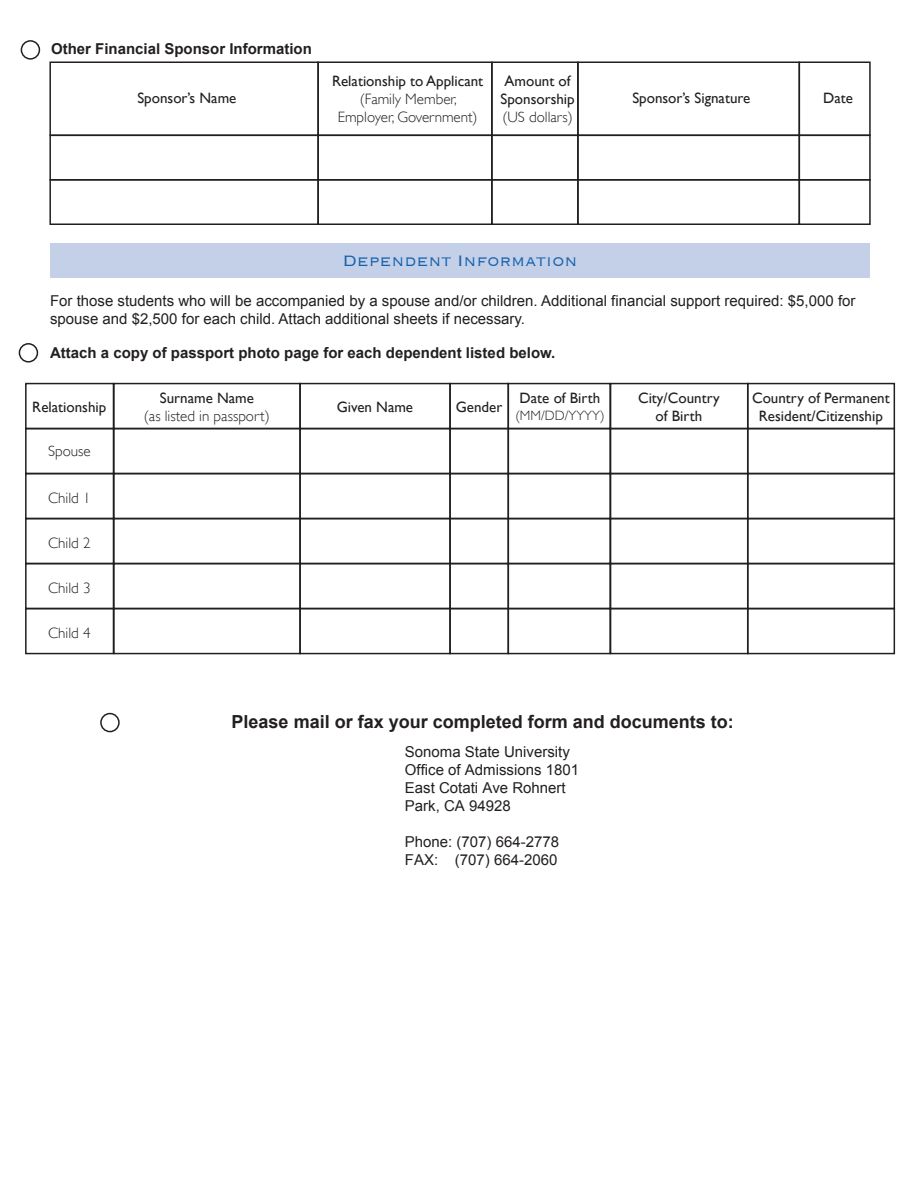
<style>
.page{position:relative;width:918px;height:1188px;background:#fff}
.page>*{position:absolute;margin:0;border:0;box-sizing:border-box;transform-origin:0 0}
.t1{font:300 19.5px "Copperplate";color:#1360aa}
.t2{font:700 18px "Arial";color:#231f20}
.t3{font:15px/18px "Arial";color:#231f20}
.t4{font:15px/18px "Gill Sans";color:#231f20;text-align:center}
.t5{font:300 15px/18px "Gill Sans";color:#231f20;text-align:center}
.t6{font:700 15px "Arial";color:#231f20}
.t7{font:300 13.5px "Gill Sans";color:#231f20}
</style>
<div class="page">
<div style="left:50px;top:243px;width:820px;height:35px;background:#c4cfe8"></div>
<div style="left:49px;top:61px;width:270px;height:75px;border:2px solid #231f20"></div>
<div style="left:317px;top:61px;width:176px;height:75px;border:2px solid #231f20"></div>
<div style="left:491px;top:61px;width:88px;height:75px;border:2px solid #231f20"></div>
<div style="left:577px;top:61px;width:223px;height:75px;border:2px solid #231f20"></div>
<div style="left:799px;top:61px;width:72px;height:75px;border:2px solid #231f20"></div>
<div style="left:49px;top:135px;width:270px;height:46px;border:2px solid #231f20"></div>
<div style="left:317px;top:135px;width:176px;height:46px;border:2px solid #231f20"></div>
<div style="left:491px;top:135px;width:88px;height:46px;border:2px solid #231f20"></div>
<div style="left:577px;top:135px;width:223px;height:46px;border:2px solid #231f20"></div>
<div style="left:799px;top:135px;width:72px;height:46px;border:2px solid #231f20"></div>
<div style="left:49px;top:179px;width:270px;height:46px;border:2px solid #231f20"></div>
<div style="left:317px;top:179px;width:176px;height:46px;border:2px solid #231f20"></div>
<div style="left:491px;top:179px;width:88px;height:46px;border:2px solid #231f20"></div>
<div style="left:577px;top:179px;width:223px;height:46px;border:2px solid #231f20"></div>
<div style="left:799px;top:179px;width:72px;height:46px;border:2px solid #231f20"></div>
<div style="left:25px;top:383px;width:89px;height:46px;border:2px solid #231f20"></div>
<div style="left:113px;top:383px;width:188px;height:46px;border:2px solid #231f20"></div>
<div style="left:299px;top:383px;width:152px;height:46px;border:2px solid #231f20"></div>
<div style="left:449px;top:383px;width:60px;height:46px;border:2px solid #231f20"></div>
<div style="left:508px;top:383px;width:103px;height:46px;border:2px solid #231f20"></div>
<div style="left:610px;top:383px;width:138px;height:46px;border:2px solid #231f20"></div>
<div style="left:747px;top:383px;width:148px;height:46px;border:2px solid #231f20"></div>
<div style="left:25px;top:428px;width:89px;height:46px;border:2px solid #231f20"></div>
<div style="left:113px;top:428px;width:188px;height:46px;border:2px solid #231f20"></div>
<div style="left:299px;top:428px;width:152px;height:46px;border:2px solid #231f20"></div>
<div style="left:449px;top:428px;width:60px;height:46px;border:2px solid #231f20"></div>
<div style="left:508px;top:428px;width:103px;height:46px;border:2px solid #231f20"></div>
<div style="left:610px;top:428px;width:138px;height:46px;border:2px solid #231f20"></div>
<div style="left:747px;top:428px;width:148px;height:46px;border:2px solid #231f20"></div>
<div style="left:25px;top:473px;width:89px;height:46px;border:2px solid #231f20"></div>
<div style="left:113px;top:473px;width:188px;height:46px;border:2px solid #231f20"></div>
<div style="left:299px;top:473px;width:152px;height:46px;border:2px solid #231f20"></div>
<div style="left:449px;top:473px;width:60px;height:46px;border:2px solid #231f20"></div>
<div style="left:508px;top:473px;width:103px;height:46px;border:2px solid #231f20"></div>
<div style="left:610px;top:473px;width:138px;height:46px;border:2px solid #231f20"></div>
<div style="left:747px;top:473px;width:148px;height:46px;border:2px solid #231f20"></div>
<div style="left:25px;top:518px;width:89px;height:46px;border:2px solid #231f20"></div>
<div style="left:113px;top:518px;width:188px;height:46px;border:2px solid #231f20"></div>
<div style="left:299px;top:518px;width:152px;height:46px;border:2px solid #231f20"></div>
<div style="left:449px;top:518px;width:60px;height:46px;border:2px solid #231f20"></div>
<div style="left:508px;top:518px;width:103px;height:46px;border:2px solid #231f20"></div>
<div style="left:610px;top:518px;width:138px;height:46px;border:2px solid #231f20"></div>
<div style="left:747px;top:518px;width:148px;height:46px;border:2px solid #231f20"></div>
<div style="left:25px;top:563px;width:89px;height:46px;border:2px solid #231f20"></div>
<div style="left:113px;top:563px;width:188px;height:46px;border:2px solid #231f20"></div>
<div style="left:299px;top:563px;width:152px;height:46px;border:2px solid #231f20"></div>
<div style="left:449px;top:563px;width:60px;height:46px;border:2px solid #231f20"></div>
<div style="left:508px;top:563px;width:103px;height:46px;border:2px solid #231f20"></div>
<div style="left:610px;top:563px;width:138px;height:46px;border:2px solid #231f20"></div>
<div style="left:747px;top:563px;width:148px;height:46px;border:2px solid #231f20"></div>
<div style="left:25px;top:608px;width:89px;height:46px;border:2px solid #231f20"></div>
<div style="left:113px;top:608px;width:188px;height:46px;border:2px solid #231f20"></div>
<div style="left:299px;top:608px;width:152px;height:46px;border:2px solid #231f20"></div>
<div style="left:449px;top:608px;width:60px;height:46px;border:2px solid #231f20"></div>
<div style="left:508px;top:608px;width:103px;height:46px;border:2px solid #231f20"></div>
<div style="left:610px;top:608px;width:138px;height:46px;border:2px solid #231f20"></div>
<div style="left:747px;top:608px;width:148px;height:46px;border:2px solid #231f20"></div>
<div style="left:21px;top:40px;width:19px;height:20px;border:2px solid #231f20;border-radius:50%"></div>
<div style="left:19px;top:343px;width:19px;height:20px;border:2px solid #231f20;border-radius:50%"></div>
<div style="left:100px;top:713px;width:20px;height:19px;border:2px solid #231f20;border-radius:50%"></div>
<p class="t6" style="left:51px;top:40px;width:262px">Other Financial Sponsor Information</p>
<p class="t4" style="left:501px;top:72px;width:76px;text-align:left">Amount of<br>Sponsorship</p>
<p class="t5" style="left:502px;top:108px;width:72px">(US dollars)</p>
<p class="t4" style="left:332px;top:72px;width:153px">Relationship to Applicant</p>
<p class="t5" style="left:338px;top:90px;width:141px">(Family Member,<br>Employer, Government)</p>
<p class="t4" style="left:632px;top:90px;width:119px">Sponsor’s Signature</p>
<p class="t4" style="left:137px;top:90px;width:101px">Sponsor’s Name</p>
<p class="t4" style="left:823px;top:90px;width:31px">Date</p>
<h1 class="t1" style="left:343px;top:248px;width:236px">Dependent Information</h1>
<p class="t3" style="left:50px;top:291px;width:807px">For those students who will be accompanied by a spouse and/or children. Additional financial support required: $5,000 for spouse and $2,500 for each child. Attach additional sheets if necessary.</p>
<p class="t6" style="left:50px;top:344px;width:507px">Attach a copy of passport photo page for each dependent listed below.</p>
<p class="t4" style="left:32px;top:398px;width:76px">Relationship</p>
<p class="t5" style="left:48px;top:442px;width:44px">Spouse</p>
<p class="t5" style="left:48px;top:489px;width:44px">Child 1</p>
<p class="t5" style="left:48px;top:534px;width:44px">Child 2</p>
<p class="t5" style="left:48px;top:579px;width:44px">Child 3</p>
<p class="t5" style="left:48px;top:624px;width:44px">Child 4</p>
<p class="t4" style="left:160px;top:390px;width:96px">Surname Name</p>
<p class="t5" style="left:144px;top:407px;width:127px">(as listed in passport)</p>
<p class="t4" style="left:337px;top:398px;width:78px">Given Name</p>
<p class="t4" style="left:456px;top:398px;width:48px">Gender</p>
<p class="t4" style="left:520px;top:390px;width:82px">Date of Birth</p>
<p class="t7" style="left:515px;top:407px;width:91px">(MM/DD/YYYY)</p>
<p class="t4" style="left:638px;top:390px;width:83px">City/Country of Birth</p>
<p class="t4" style="left:752px;top:390px;width:139px">Country of Permanent<br>Resident/Citizenship</p>
<p class="t2" style="left:232px;top:711px;width:504px">Please mail or fax your completed form and documents to:</p>
<p class="t3" style="left:405px;top:743px;width:176px">Sonoma State University<br>Office of Admissions 1801<br>East Cotati Ave Rohnert<br>Park, CA 94928</p>
<p class="t3" style="left:405px;top:833px;width:156px">Phone: (707) 664-2778<br>FAX: (707) 664-2060</p>
</div>
